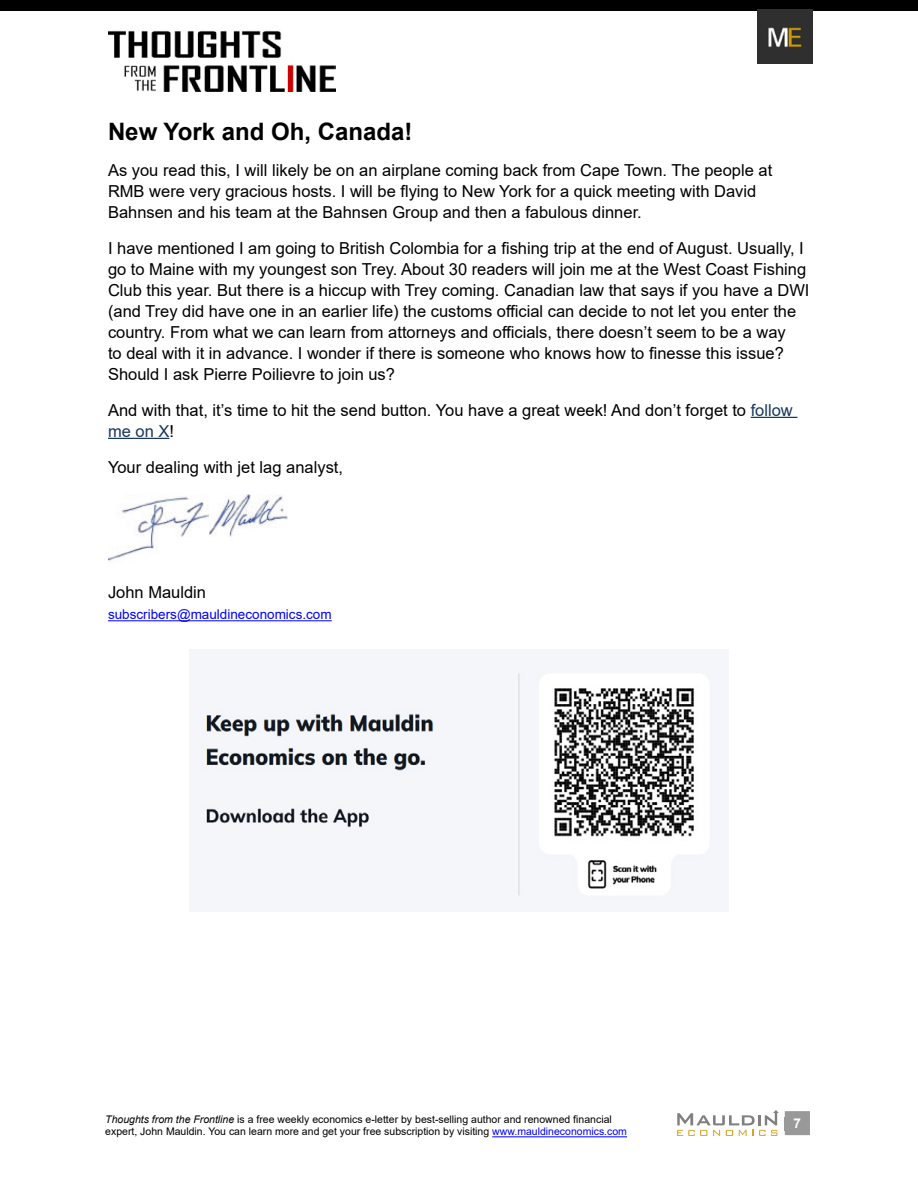
<style>
.page{position:relative;width:918px;height:1188px;background:#fff}
.page>*{position:absolute;margin:0;border:0;box-sizing:border-box;transform-origin:0 0}
.t1{font:700 24px "Arial";color:#000}
.t2{font:16.5px/21px "Arial";color:#000}
.t3{font:13.5px "Arial";color:#00f}
.t4{font:700 13.5px "Arial";color:#fff}
.t5{font:10.5px/12.6px "Arial";color:#000}
.s1{color:#16365d}
.s2{font-style:italic}
.s3{color:#00f}
</style>
<div class="page">
<div style="left:785px;top:1111px;width:25px;height:24px;background:#999"></div>
<hr style="left:492px;top:1136px;width:135px;height:1px;background:#00f">
<img style="left:108px;top:30px;width:228px;height:62px">
<div style="left:0;top:0;width:918px;height:11px;background:#000"></div>
<img style="left:758px;top:9px;width:55px;height:55px">
<svg style="left:677px;top:1110px;width:102px;height:26px"></svg>
<hr style="left:751px;top:417px;width:46px;height:1px;background:#16365d">
<hr style="left:108px;top:438px;width:61px;height:1px;background:#16365d">
<hr style="left:108px;top:620px;width:224px;height:1px;background:#00f">
<img style="left:108px;top:495px;width:180px;height:68px">
<img style="left:200px;top:671px;width:512px;height:227px">
<h1 class="t1" style="left:108px;top:115px;width:306px">New York and Oh, Canada!</h1>
<p class="t2" style="left:108px;top:159px;width:666px">As you read this, I will likely be on an airplane coming back from Cape Town. The people at<br>RMB were very gracious hosts. I will be flying to New York for a quick meeting with David<br>Bahnsen and his team at the Bahnsen Group and then a fabulous dinner.</p>
<p class="t2" style="left:108px;top:237px;width:703px">I have mentioned I am going to British Colombia for a fishing trip at the end of August. Usually, I go to Maine with my youngest son Trey. About 30 readers will join me at the West Coast Fishing Club this year. But there is a hiccup with Trey coming. Canadian law that says if you have a DWI (and Trey did have one in an earlier life) the customs official can decide to not let you enter the country. From what we can learn from attorneys and officials, there doesn’t seem to be a way<br>to deal with it in advance. I wonder if there is someone who knows how to finesse this issue?<br>Should I ask Pierre Poilievre to join us?</p>
<p class="t2" style="left:108px;top:400px;width:686px">And with that, it’s time to hit the send button. You have a great week! And don’t forget to <span class="s1">follow me on X</span>!</p>
<p class="t2" style="left:108px;top:457px;width:237px">Your dealing with jet lag analyst,</p>
<p class="t2" style="left:108px;top:582px;width:100px">John Mauldin</p>
<p class="t3" style="left:108px;top:605px;width:225px">subscribers@mauldineconomics.com</p>
<p class="t5" style="left:105px;top:1113px;width:523px"><span class="s2">Thoughts from the Frontline</span> is a free weekly economics e-letter by best-selling author and renowned financial expert, John Mauldin. You can learn more and get your free subscription by visiting <span class="s3">www.mauldineconomics.com</span></p>
<p class="t4" style="left:794px;top:1113px;width:9px">7</p>
</div>
